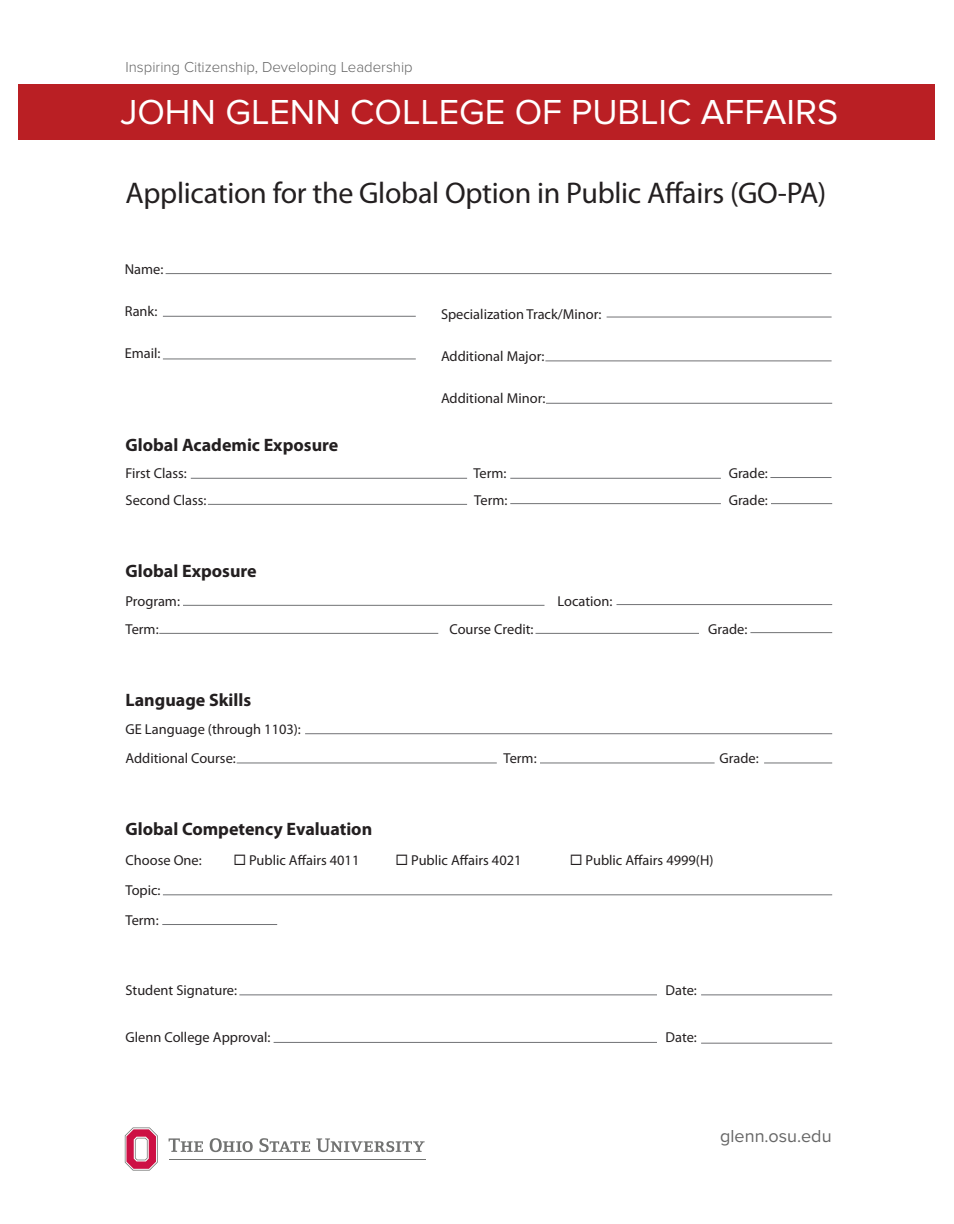
<style>
.page{position:relative;width:954px;height:1224px;background:#fff}
.page>*{position:absolute;margin:0;border:0;box-sizing:border-box;transform-origin:0 0}
.t1{font:36px "Proxima Nova";color:#fff}
.t2{font:30px "Myriad Pro";letter-spacing:-.01em;color:#231f20}
.t3{font:700 18px "Myriad Pro";color:#231f20}
.t4{font:18px "Proxima Nova";color:#666}
.t5{font:300 15px "Proxima Nova";color:#666}
.t6{font:14.4px/28.5px "Myriad Pro";color:#231f20}
</style>
<div class="page">
<div style="left:19px;top:85px;width:916px;height:55px;background:#ba1f24"></div>
<hr style="left:169px;top:1159px;width:256px;height:1px;background:#717271">
<svg style="left:125px;top:1127px;width:33px;height:44px"></svg>
<svg style="left:169px;top:1138px;width:34px;height:14px"></svg>
<svg style="left:210px;top:1138px;width:43px;height:14px"></svg>
<svg style="left:259px;top:1138px;width:51px;height:14px"></svg>
<svg style="left:316px;top:1138px;width:109px;height:14px"></svg>
<hr style="left:166px;top:273px;width:666px;height:1px;background:#717275">
<hr style="left:163px;top:316px;width:253px;height:1px;background:#717275">
<hr style="left:163px;top:359px;width:253px;height:1px;background:#717275">
<hr style="left:607px;top:317px;width:225px;height:1px;background:#717275">
<hr style="left:545px;top:361px;width:287px;height:1px;background:#717275">
<hr style="left:546px;top:403px;width:286px;height:1px;background:#717275">
<hr style="left:191px;top:478px;width:276px;height:1px;background:#717275">
<hr style="left:510px;top:478px;width:211px;height:1px;background:#717275">
<hr style="left:770px;top:477px;width:62px;height:1px;background:#717275">
<hr style="left:208px;top:504px;width:259px;height:1px;background:#717275">
<hr style="left:510px;top:503px;width:211px;height:1px;background:#717275">
<hr style="left:771px;top:503px;width:61px;height:1px;background:#717275">
<hr style="left:183px;top:605px;width:361px;height:1px;background:#717275">
<hr style="left:616px;top:604px;width:216px;height:1px;background:#717275">
<hr style="left:159px;top:633px;width:279px;height:1px;background:#717275">
<hr style="left:536px;top:633px;width:163px;height:1px;background:#717275">
<hr style="left:750px;top:632px;width:82px;height:1px;background:#717275">
<hr style="left:305px;top:733px;width:527px;height:1px;background:#717275">
<hr style="left:237px;top:763px;width:260px;height:1px;background:#717275">
<hr style="left:540px;top:763px;width:175px;height:1px;background:#717275">
<hr style="left:764px;top:763px;width:68px;height:1px;background:#717275">
<hr style="left:163px;top:894px;width:669px;height:1px;background:#717275">
<hr style="left:162px;top:924px;width:115px;height:1px;background:#717275">
<hr style="left:239px;top:994px;width:418px;height:1px;background:#717275">
<hr style="left:274px;top:1042px;width:383px;height:1px;background:#717275">
<hr style="left:701px;top:994px;width:131px;height:1px;background:#717275">
<hr style="left:701px;top:1043px;width:131px;height:1px;background:#717275">
<p class="t5" style="left:126px;top:58px;width:289px">Inspiring Citizenship, Developing Leadership</p>
<h1 class="t1" style="left:120px;top:91px;width:719px">JOHN GLENN COLLEGE OF PUBLIC AFFAIRS</h1>
<h2 class="t2" style="left:126px;top:174px;width:702px">Application for the Global Option in Public Affairs (GO-PA)</h2>
<p class="t6" style="left:125px;top:254px;width:40px">Name:</p>
<p class="t6" style="left:125px;top:296px;width:34px">Rank:</p>
<p class="t6" style="left:125px;top:338px;width:37px">Email:</p>
<p class="t6" style="left:441px;top:299px;width:162px">Specialization Track/Minor:</p>
<p class="t6" style="left:441px;top:341px;width:105px">Additional Major:</p>
<p class="t6" style="left:441px;top:383px;width:106px">Additional Minor:</p>
<p class="t3" style="left:126px;top:433px;width:214px">Global Academic Exposure</p>
<p class="t6" style="left:126px;top:459px;width:63px">First Class:</p>
<p class="t6" style="left:473px;top:459px;width:35px">Term:</p>
<p class="t6" style="left:729px;top:459px;width:41px">Grade:</p>
<p class="t6" style="left:126px;top:486px;width:82px">Second Class:</p>
<p class="t6" style="left:474px;top:486px;width:35px">Term:</p>
<p class="t6" style="left:729px;top:486px;width:41px">Grade:</p>
<p class="t3" style="left:126px;top:559px;width:133px">Global Exposure</p>
<p class="t6" style="left:126px;top:586px;width:56px">Program:</p>
<p class="t6" style="left:558px;top:586px;width:56px">Location:</p>
<p class="t6" style="left:126px;top:615px;width:35px">Term:</p>
<p class="t6" style="left:450px;top:615px;width:86px">Course Credit:</p>
<p class="t6" style="left:708px;top:615px;width:41px">Grade:</p>
<p class="t3" style="left:126px;top:688px;width:127px">Language Skills</p>
<p class="t6" style="left:126px;top:715px;width:177px">GE Language (through 1103):<br>Additional Course:</p>
<p class="t6" style="left:504px;top:744px;width:35px">Term:</p>
<p class="t6" style="left:720px;top:744px;width:41px">Grade:</p>
<p class="t3" style="left:126px;top:817px;width:248px">Global Competency Evaluation</p>
<p class="t6" style="left:126px;top:845px;width:78px">Choose One:</p>
<p class="t6" style="left:234px;top:845px;width:127px">◻ Public Affairs 4011</p>
<p class="t6" style="left:396px;top:845px;width:127px">◻ Public Affairs 4021</p>
<p class="t6" style="left:570px;top:845px;width:145px">◻ Public Affairs 4999(H)</p>
<p class="t6" style="left:126px;top:875px;width:37px;line-height:30px">Topic:<br>Term:</p>
<p class="t6" style="left:126px;top:976px;width:113px">Student Signature:</p>
<p class="t6" style="left:666px;top:976px;width:33px">Date:</p>
<p class="t6" style="left:126px;top:1023px;width:147px">Glenn College Approval:</p>
<p class="t6" style="left:666px;top:1023px;width:33px">Date:</p>
<p class="t4" style="left:720px;top:1125px;width:113px">glenn.osu.edu</p>
</div>
